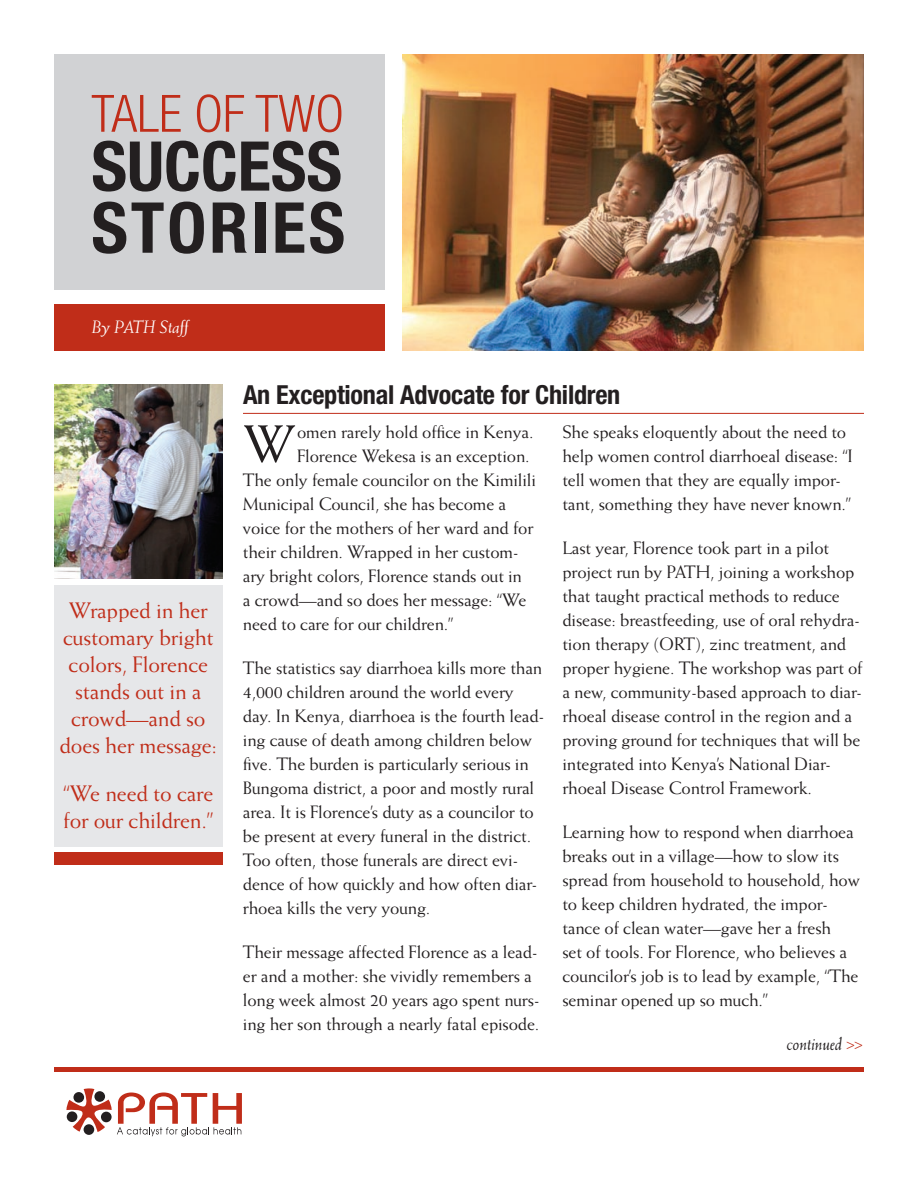
<style>
.page{position:relative;width:918px;height:1188px;background:#fff}
.page>*{position:absolute;margin:0;border:0;box-sizing:border-box;transform-origin:0 0}
.t1{font:700 condensed 70.35px "Helvetica Neue";letter-spacing:.04em;color:#231f20}
.t2{font:700 condensed 68.7px "Helvetica Neue";color:#231f20}
.t3{font:52.65px "Weiss";color:#231f20}
.t4{font:300 condensed 51.45px "Helvetica Neue";color:#c02d19}
.t5{font:700 condensed 26.25px "Helvetica Neue";letter-spacing:-.01em;color:#231f20}
.t6{font:22.5px/27px "Weiss";letter-spacing:-.01em;color:#c02d19;text-align:center}
.t7{font:18px/24px "Weiss";letter-spacing:-.01em;color:#231f20}
.t8{font:italic 18px "Weiss";color:#fff}
.t9{font:italic 18px "Weiss";letter-spacing:-.01em;color:#231f20}
.s1{font-style:normal;color:#c02d19}
</style>
<div class="page">
<div style="left:54px;top:585px;width:169px;height:262px;background:#e6e7e9"></div>
<img style="left:403px;top:54px;width:461px;height:297px">
<div style="left:54px;top:54px;width:331px;height:235px;background:#d1d2d4"></div>
<svg style="left:66px;top:1088px;width:176px;height:48px"></svg>
<hr style="left:54px;top:1068px;width:810px;height:4px;background:#c02d19">
<div style="left:54px;top:304px;width:331px;height:47px;background:#c02d19"></div>
<hr style="left:243px;top:413px;width:621px;height:1px;background:#c02d19">
<div style="left:54px;top:853px;width:169px;height:12px;background:#c02d19"></div>
<img style="left:54px;top:384px;width:169px;height:195px">
<h3 class="t4" style="left:91px;top:84px;width:254px">TALE OF TWO</h3>
<h2 class="t2" style="left:91px;top:125px;width:215px">Success</h2>
<h1 class="t1" style="left:91px;top:185px;width:250px">Stories</h1>
<p class="t8" style="left:92px;top:317px;width:98px">By PATH Staff</p>
<p class="t6" style="left:59px;top:597px;width:159px">Wrapped in her customary bright colors, Florence stands out in a crowd—and so does her message:</p>
<p class="t6" style="left:63px;top:779px;width:152px;text-align:left">“We need to care for our children.”</p>
<h3 class="t5" style="left:243px;top:379px;width:379px">An Exceptional Advocate for Children</h3>
<h3 class="t3" style="left:243px;top:413px;width:54px">W</h3>
<p class="t7" style="left:297px;top:419px;width:238px">omen rarely hold office in Kenya.</p>
<p class="t7" style="left:297px;top:443px;width:234px">Florence Wekesa is an exception.</p>
<p class="t7" style="left:243px;top:467px;width:295px">The only female councilor on the Kimilili</p>
<p class="t7" style="left:243px;top:491px;width:265px">Municipal Council, she has become a</p>
<p class="t7" style="left:243px;top:515px;width:292px">voice for the mothers of her ward and for</p>
<p class="t7" style="left:243px;top:539px;width:277px">their children. Wrapped in her custom-</p>
<p class="t7" style="left:243px;top:563px;width:280px">ary bright colors, Florence stands out in</p>
<p class="t7" style="left:243px;top:587px;width:285px">a crowd—and so does her message: “We</p>
<p class="t7" style="left:243px;top:611px;width:212px">need to care for our children.”</p>
<p class="t7" style="left:243px;top:656px;width:303px">The statistics say diarrhoea kills more than 4,000 children around the world every day. In Kenya, diarrhoea is the fourth lead&shy;ing cause of death among children below five. The burden is particularly serious in Bungoma district, a poor and mostly rural area. It is Florence’s duty as a councilor to be present at every funeral in the district.<br>Too often, those funerals are direct evi&shy;dence of how quickly and how often diar&shy;rhoea kills the very young.</p>
<p class="t7" style="left:243px;top:940px;width:298px">Their message affected Florence as a lead&shy;er and a mother: she vividly remembers a long week almost 20 years ago spent nurs&shy;ing her son through a nearly fatal episode.</p>
<p class="t7" style="left:562px;top:419px;width:292px">She speaks eloquently about the need to help women control diarrhoeal disease: “I tell women that they are equally impor&shy;tant, something they have never known.”</p>
<p class="t7" style="left:562px;top:535px;width:302px">Last year, Florence took part in a pilot project run by PATH, joining a workshop that taught practical methods to reduce disease: breastfeeding, use of oral rehydra&shy;tion therapy (ORT), zinc treatment, and proper hygiene. The workshop was part of a new, community-based approach to diar&shy;rhoeal disease control in the region and a proving ground for techniques that will be integrated into Kenya’s National Diar&shy;rhoeal Disease Control Framework.</p>
<p class="t7" style="left:562px;top:820px;width:299px">Learning how to respond when diarrhoea breaks out in a village—how to slow its spread from household to household, how to keep children hydrated, the impor&shy;tance of clean water—gave her a fresh<br>set of tools. For Florence, who believes a councilor’s job is to lead by example, “The seminar opened up so much.”</p>
<p class="t9" style="left:787px;top:1034px;width:79px">continued <span class="s1">&gt;&gt;</span></p>
</div>
